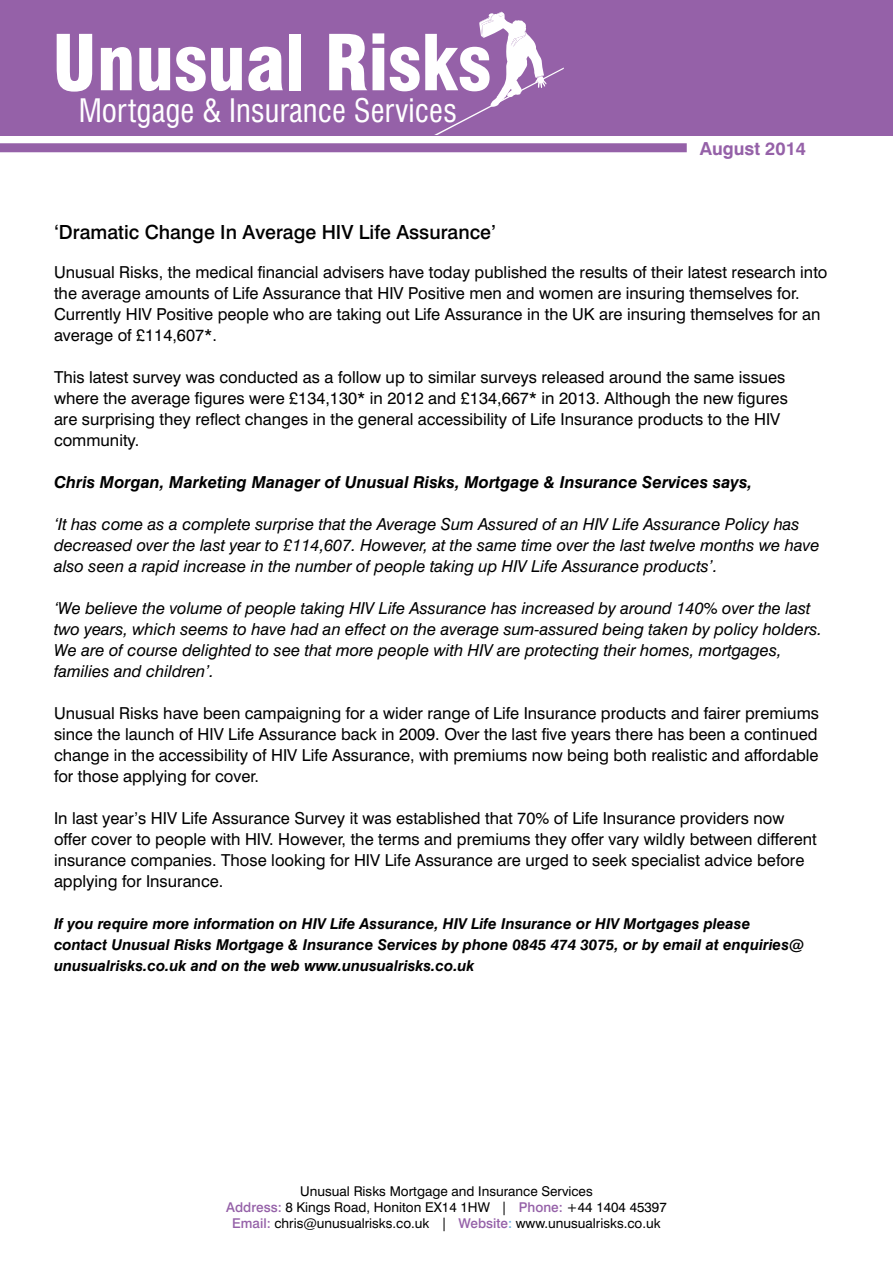
<style>
.page{position:relative;width:893px;height:1263px;background:#fff}
.page>*{position:absolute;margin:0;border:0;box-sizing:border-box;transform-origin:0 0}
.t1{font:900 condensed 75px "Swiss 721 BT";color:#fff}
.t2{font:condensed 31.5px "Swiss 721 BT";color:#fff}
.t3{font:500 19.5px "Swiss 721 BT";color:#000}
.t4{font:700 18px "Swiss 721 BT";color:#9561a8}
.t5{font:16.5px/21px "Swiss 721 BT";color:#000}
.t6{font:italic 16.5px/21px "Swiss 721 BT";color:#000}
.t7{font:italic 700 16.5px "Swiss 721 BT";color:#000}
.t8{font:italic 700 15px/21px "Swiss 721 BT";color:#000}
.t9{font:13.5px/16.2px "Swiss 721 BT";color:#000;text-align:center}
.s1{font-weight:500;color:#9561a8}
.s2{font-weight:500;color:#6caddf}
</style>
<div class="page">
<div style="left:0;top:0;width:893px;height:135px;background:#9561a8"></div>
<div style="left:0;top:143px;width:687px;height:9px;background:#9561a8"></div>
<svg style="left:434px;top:12px;width:130px;height:123px"></svg>
<h1 class="t1" style="left:52px;top:18px;width:441px">Unusual Risks</h1>
<h2 class="t2" style="left:79px;top:92px;width:380px">Mortgage &amp; Insurance Services</h2>
<p class="t4" style="left:700px;top:137px;width:108px">August 2014</p>
<p class="t3" style="left:54px;top:220px;width:443px">‘Dramatic Change In Average HIV Life Assurance’</p>
<p class="t5" style="left:54px;top:262px;width:775px">Unusual Risks, the medical financial advisers have today published the results of their latest research into the average amounts of Life Assurance that HIV Positive men and women are insuring themselves for.<br>Currently HIV Positive people who are taking out Life Assurance in the UK are insuring themselves for an average of £114,607*.</p>
<p class="t5" style="left:54px;top:367px;width:735px">This latest survey was conducted as a follow up to similar surveys released around the same issues where the average figures were £134,130* in 2012 and £134,667* in 2013. Although the new figures are surprising they reflect changes in the general accessibility of Life Insurance products to the HIV community.</p>
<p class="t7" style="left:54px;top:472px;width:700px">Chris Morgan, Marketing Manager of Unusual Risks, Mortgage &amp; Insurance Services says,</p>
<p class="t6" style="left:54px;top:514px;width:767px">‘It has come as a complete surprise that the Average Sum Assured of an HIV Life Assurance Policy has decreased over the last year to £114,607. However, at the same time over the last twelve months we have also seen a rapid increase in the number of people taking up HIV Life Assurance products’.</p>
<p class="t6" style="left:54px;top:598px;width:769px">‘We believe the volume of people taking HIV Life Assurance has increased by around 140% over the last two years, which seems to have had an effect on the average sum-assured being taken by policy holders.<br>We are of course delighted to see that more people with HIV are protecting their homes, mortgages, families and children’.</p>
<p class="t5" style="left:54px;top:703px;width:766px;text-align:justify">Unusual Risks have been campaigning for a wider range of Life Insurance products and fairer premiums since the launch of HIV Life Assurance back in 2009. Over the last five years there has been a continued change in the accessibility of HIV Life Assurance, with premiums now being both realistic and affordable for those applying for cover.</p>
<p class="t5" style="left:54px;top:808px;width:764px">In last year’s HIV Life Assurance Survey it was established that 70% of Life Insurance providers now offer cover to people with HIV. However, the terms and premiums they offer vary wildly between different insurance companies. Those looking for HIV Life Assurance are urged to seek specialist advice before applying for Insurance.</p>
<p class="t8" style="left:54px;top:913px;width:752px">If you require more information on HIV Life Assurance, HIV Life Insurance or HIV Mortgages please contact Unusual Risks Mortgage &amp; Insurance Services by phone 0845 474 3075, or by email at enquiries@ unusualrisks.co.uk and on the web www.unusualrisks.co.uk</p>
<p class="t9" style="left:226px;top:1182px;width:442px">Unusual Risks Mortgage and Insurance Services<br><span class="s1">Address:</span> 8 Kings Road, Honiton EX14 1HW | <span class="s1">Phone:</span> +44 1404 45397<br><span class="s1">Email:</span> chris@unusualrisks.co.uk | <span class="s1">Website</span><span class="s2">:</span> www.unusualrisks.co.uk</p>
</div>
